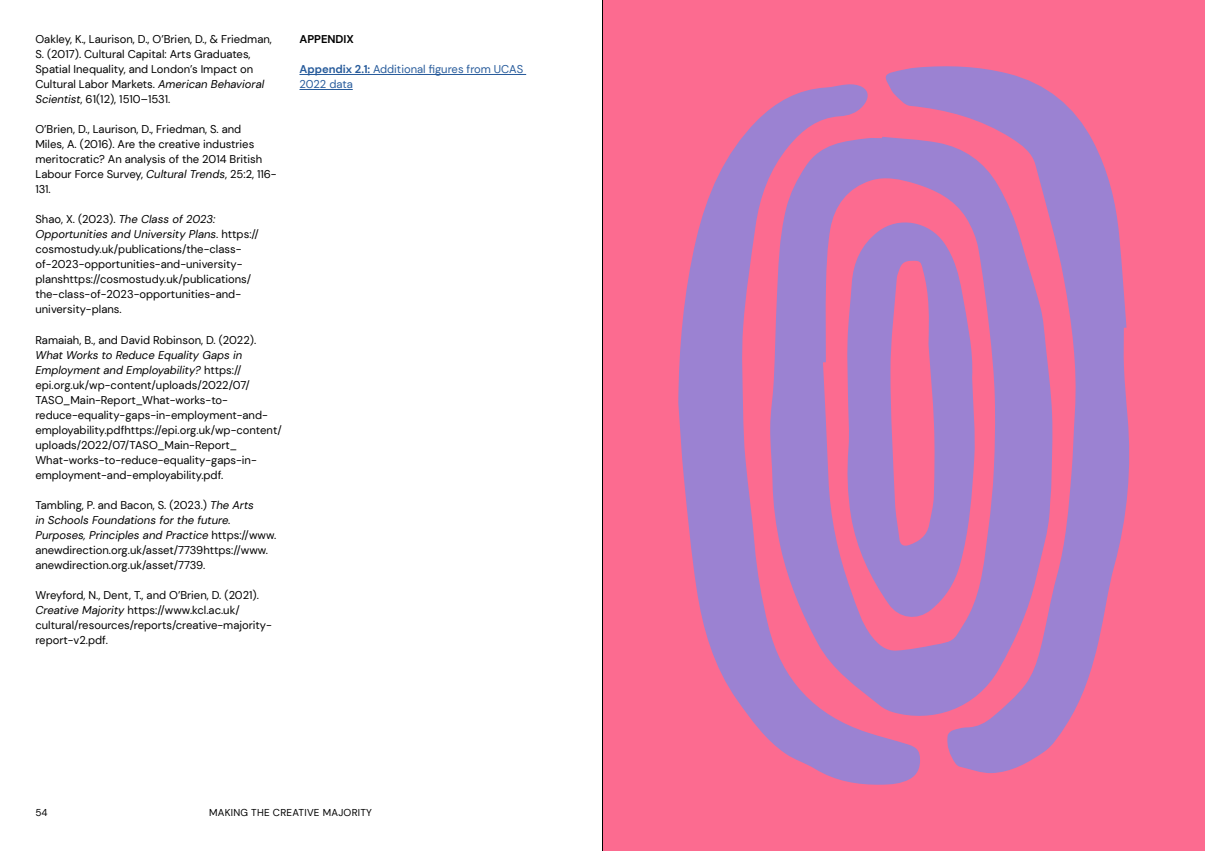
<style>
.page{position:relative;width:1205px;height:851px;background:#fff}
.page>*{position:absolute;margin:0;border:0;box-sizing:border-box;transform-origin:0 0}
.t1{font:11.25px/15px "DM Sans";color:#000}
.t2{font:11.25px "DM Sans";color:#275b9b}
.t3{font:700 11.25px "DM Sans";color:#000}
.t4{font:10px "DM Sans";letter-spacing:.025em;color:#000}
.s1{font-style:italic}
.s2{font-weight:700}
</style>
<div class="page">
<div style="left:602px;top:0;width:602px;height:850px;background:#fc6b90"></div>
<svg style="left:885px;top:66px;width:245px;height:707px;fill:#9b82d2"></svg>
<svg style="left:678px;top:84px;width:242px;height:701px;fill:#9b82d2"></svg>
<svg style="left:847px;top:216px;width:129px;height:405px;fill:#9b82d2"></svg>
<hr style="left:602px;top:0;width:1px;height:850px;background:#000">
<hr style="left:299px;top:74px;width:227px;height:1px;background:#275b9b">
<hr style="left:299px;top:89px;width:54px;height:1px;background:#275b9b">
<p class="t1" style="left:35px;top:32px;width:238px">Oakley, K., Laurison, D., O’Brien, D., &amp; Friedman,</p>
<p class="t1" style="left:35px;top:47px;width:230px">S. (2017). Cultural Capital: Arts Graduates, Spatial Inequality, and London’s Impact on Cultural Labor Markets. <span class="s1">American Behavioral Scientist</span>, 61(12), 1510–1531.</p>
<p class="t1" style="left:35px;top:122px;width:243px">O’Brien, D., Laurison, D., Friedman, S. and<br>Miles, A. (2016). Are the creative industries meritocratic? An analysis of the 2014 British Labour Force Survey, <span class="s1">Cultural Trends</span>, 25:2, 116- 131.</p>
<p class="t1" style="left:35px;top:212px;width:225px">Shao, X. (2023). <span class="s1">The Class of 2023:<br>Opportunities and University Plans</span>. https:// cosmostudy.uk/publications/the-class&shy;of-2023-opportunities-and-university&shy;planshttps://cosmostudy.uk/publications/ the-class-of-2023-opportunities-and&shy;university-plans.</p>
<p class="t1" style="left:35px;top:332px;width:222px">Ramaiah, B., and David Robinson, D. (2022).</p>
<p class="t1" style="left:35px;top:347px;width:248px"><span class="s1">What Works to Reduce Equality Gaps in Employment and Employability?</span> https:// epi.org.uk/wp-content/uploads/2022/07/ TASO_Main-Report_What-works-to&shy;reduce-equality-gaps-in-employment-and&shy;employability.pdfhttps://epi.org.uk/wp-content/ uploads/2022/07/TASO_Main-Report_ What-works-to-reduce-equality-gaps-in&shy;employment-and-employability.pdf.</p>
<p class="t1" style="left:35px;top:497px;width:242px">Tambling, P. and Bacon, S. (2023.) <span class="s1">The Arts<br>in Schools Foundations for the future.<br>Purposes, Principles and Practice</span> https://www. anewdirection.org.uk/asset/7739https://www. anewdirection.org.uk/asset/7739.</p>
<p class="t1" style="left:35px;top:587px;width:238px">Wreyford, N., Dent, T., and O’Brien, D. (2021).<br><span class="s1">Creative Majority</span> https://www.kcl.ac.uk/ cultural/resources/reports/creative-majority&shy;report-v2.pdf.</p>
<p class="t3" style="left:299px;top:32px;width:56px">APPENDIX</p>
<p class="t2" style="left:299px;top:62px;width:225px"><span class="s2">Appendix 2.1:</span> Additional figures from UCAS</p>
<p class="t2" style="left:299px;top:77px;width:55px">2022 data</p>
<p class="t4" style="left:35px;top:805px;width:14px">54</p>
<p class="t4" style="left:209px;top:805px;width:164px">MAKING THE CREATIVE MAJORITY</p>
</div>
